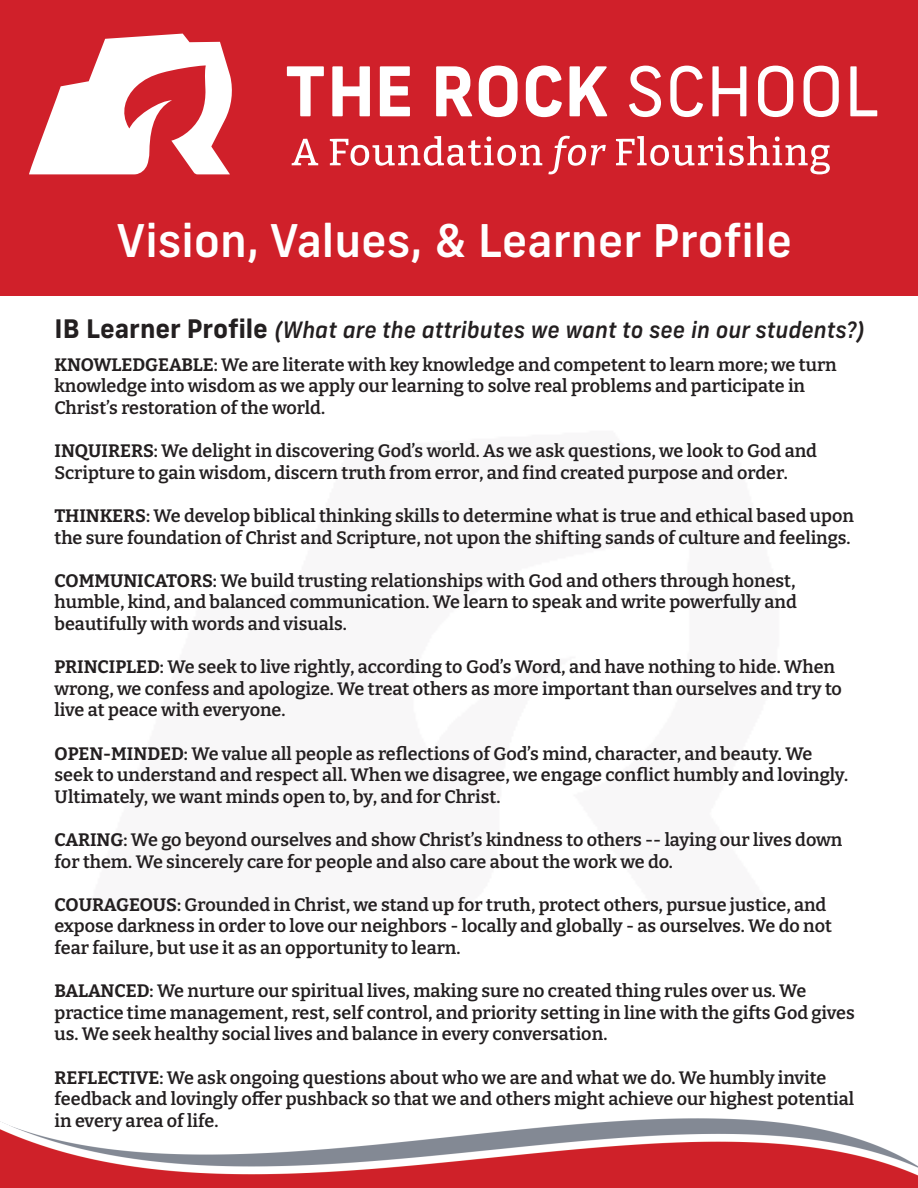
<style>
.page{position:relative;width:918px;height:1188px;background:#fff}
.page>*{position:absolute;margin:0;border:0;box-sizing:border-box;transform-origin:0 0}
.t1{font:500 45px "New Frank";color:#fff}
.t2{font:italic 500 22.5px "New Frank";color:#231f20}
.t3{font:600 18px/21.6px "Bitter";color:#231f20}
.s1{font-weight:700;font-style:normal;font-size:25.5px}
.s2{font-weight:700}
</style>
<div class="page">
<div style="left:1px;top:0;width:917px;height:295px;background:#d0202a"></div>
<svg style="left:287px;top:66px;width:37px;height:50px"></svg>
<svg style="left:332px;top:66px;width:38px;height:50px"></svg>
<svg style="left:380px;top:66px;width:30px;height:50px"></svg>
<svg style="left:436px;top:66px;width:36px;height:50px"></svg>
<svg style="left:479px;top:66px;width:39px;height:51px"></svg>
<svg style="left:526px;top:66px;width:36px;height:51px"></svg>
<svg style="left:570px;top:66px;width:37px;height:50px"></svg>
<svg style="left:629px;top:66px;width:32px;height:51px"></svg>
<svg style="left:670px;top:66px;width:33px;height:51px"></svg>
<svg style="left:712px;top:66px;width:34px;height:50px"></svg>
<svg style="left:758px;top:66px;width:35px;height:51px"></svg>
<svg style="left:804px;top:66px;width:35px;height:51px"></svg>
<svg style="left:850px;top:66px;width:27px;height:50px"></svg>
<svg style="left:292px;top:139px;width:26px;height:26px"></svg>
<svg style="left:330px;top:136px;width:212px;height:30px"></svg>
<svg style="left:548px;top:136px;width:58px;height:38px"></svg>
<svg style="left:616px;top:136px;width:214px;height:38px"></svg>
<svg style="left:29px;top:34px;width:203px;height:140px"></svg>
<img style="left:1px;top:1119px;width:917px;height:68px">
<p class="t1" style="left:116px;top:212px;width:677px">Vision, Values, &amp; Learner Profile</p>
<p class="t2" style="left:55px;top:316px;width:811px"><span class="s1">IB Learner Profile</span> (What are the attributes we want to see in our students?)</p>
<p class="t3" style="left:55px;top:353px;width:784px"><span class="s2">KNOWLEDGEABLE</span>: We are literate with key knowledge and competent to learn more; we turn knowledge into wisdom as we apply our learning to solve real problems and participate in<br>Christ’s restoration of the world.</p>
<p class="t3" style="left:55px;top:440px;width:764px"><span class="s2">INQUIRERS</span>: We delight in discovering God’s world. As we ask questions, we look to God and<br>Scripture to gain wisdom, discern truth from error, and find created purpose and order.</p>
<p class="t3" style="left:55px;top:504px;width:801px"><span class="s2">THINKERS</span>: We develop biblical thinking skills to determine what is true and ethical based upon the sure foundation of Christ and Scripture, not upon the shifting sands of culture and feelings.</p>
<p class="t3" style="left:55px;top:569px;width:744px;text-align:justify"><span class="s2">COMMUNICATORS</span>: We build trusting relationships with God and others through honest, humble, kind, and balanced communication. We learn to speak and write powerfully and beautifully with words and visuals.</p>
<p class="t3" style="left:55px;top:656px;width:789px"><span class="s2">PRINCIPLED</span>: We seek to live rightly, according to God’s Word, and have nothing to hide. When wrong, we confess and apologize. We treat others as more important than ourselves and try to live at peace with everyone.</p>
<p class="t3" style="left:55px;top:742px;width:795px"><span class="s2">OPEN-MINDED</span>: We value all people as reflections of God’s mind, character, and beauty. We seek to understand and respect all. When we disagree, we engage conflict humbly and lovingly.<br>Ultimately, we want minds open to, by, and for Christ.</p>
<p class="t3" style="left:55px;top:828px;width:789px"><span class="s2">CARING</span>: We go beyond ourselves and show Christ’s kindness to others -- laying our lives down for them. We sincerely care for people and also care about the work we do.</p>
<p class="t3" style="left:55px;top:893px;width:779px"><span class="s2">COURAGEOUS</span>: Grounded in Christ, we stand up for truth, protect others, pursue justice, and expose darkness in order to love our neighbors - locally and globally - as ourselves. We do not fear failure, but use it as an opportunity to learn.</p>
<p class="t3" style="left:55px;top:980px;width:802px"><span class="s2">BALANCED</span>: We nurture our spiritual lives, making sure no created thing rules over us. We practice time management, rest, self control, and priority setting in line with the gifts God gives us. We seek healthy social lives and balance in every conversation.</p>
<p class="t3" style="left:55px;top:1066px;width:801px"><span class="s2">REFLECTIVE</span>: We ask ongoing questions about who we are and what we do. We humbly invite feedback and lovingly offer pushback so that we and others might achieve our highest potential in every area of life.</p>
</div>
